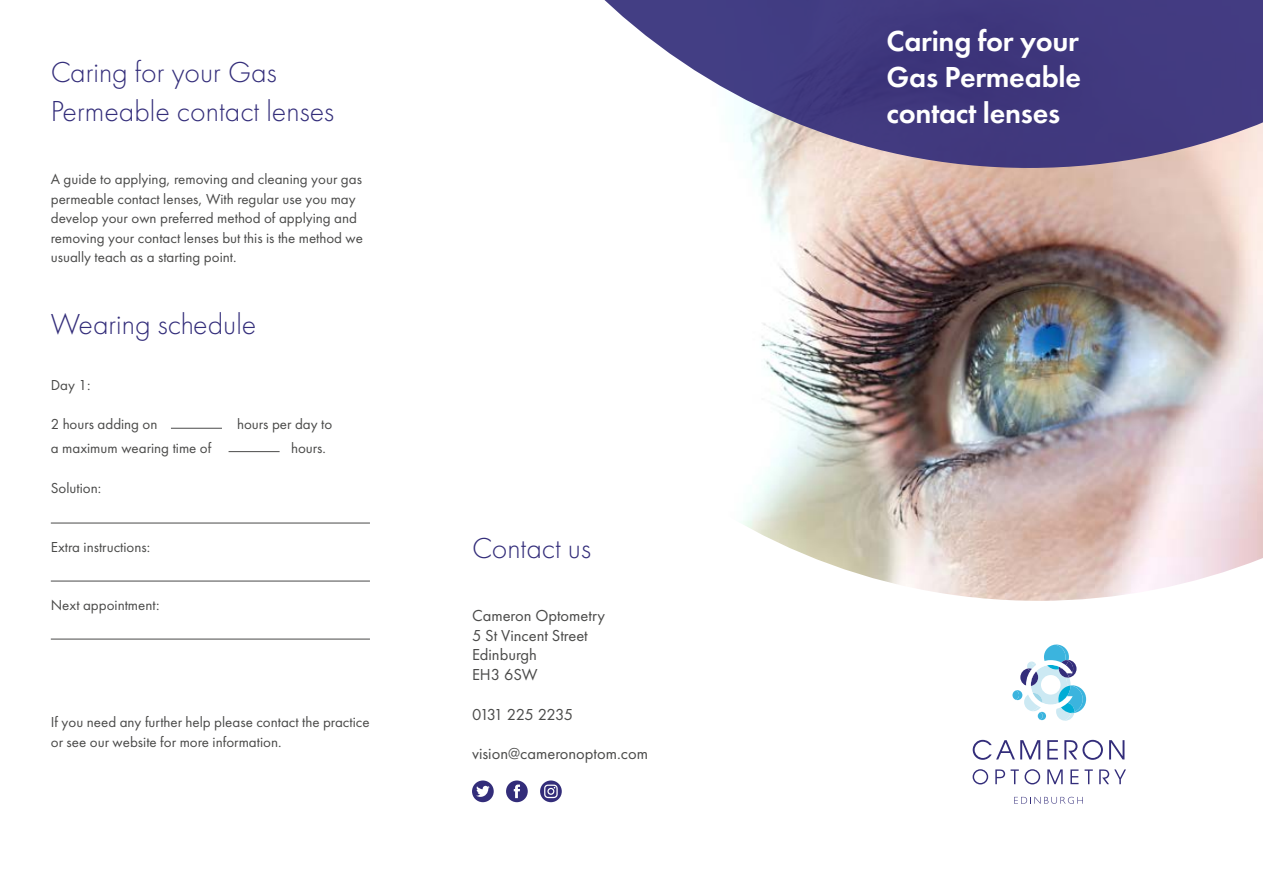
<style>
.page{position:relative;width:1263px;height:893px;background:#fff}
.page>*{position:absolute;margin:0;border:0;box-sizing:border-box;transform-origin:0 0}
.t1{font:300 30px/39px "Futura PT";color:#332d7a}
.t2{font:600 30px/36px "Futura PT";letter-spacing:-.01em;color:#fff;text-align:justify}
.t3{font:16.5px/19.8px "Futura PT";color:#4a4a49}
.t4{font:16.5px "Futura PT";letter-spacing:-.04em;color:#4a4a49}
.t5{font:15px/19.5px "Futura PT";color:#4a4a49}
</style>
<div class="page">
<img style="left:741px;top:168px;width:522px;height:433px">
<svg style="left:604px;top:0;width:659px;height:168px;background:#6b6498"></svg>
<hr style="left:51px;top:523px;width:319px;height:1px;background:#4a4a49">
<hr style="left:171px;top:428px;width:51px;height:1px;background:#4a4a49">
<hr style="left:229px;top:451px;width:51px;height:1px;background:#4a4a49">
<hr style="left:51px;top:581px;width:319px;height:1px;background:#4a4a49">
<hr style="left:51px;top:639px;width:319px;height:1px;background:#4a4a49">
<svg style="left:973px;top:740px;width:67px;height:20px"></svg>
<svg style="left:1047px;top:740px;width:11px;height:19px"></svg>
<svg style="left:1064px;top:740px;width:39px;height:20px"></svg>
<svg style="left:1109px;top:740px;width:15px;height:19px"></svg>
<svg style="left:972px;top:769px;width:16px;height:15px"></svg>
<svg style="left:995px;top:769px;width:45px;height:15px"></svg>
<svg style="left:1047px;top:769px;width:16px;height:15px"></svg>
<svg style="left:1070px;top:769px;width:8px;height:15px"></svg>
<svg style="left:1084px;top:769px;width:9px;height:15px"></svg>
<svg style="left:1099px;top:769px;width:27px;height:15px"></svg>
<svg style="left:1014px;top:797px;width:69px;height:7px"></svg>
<svg style="left:1012px;top:690px;width:7px;height:10px"></svg>
<svg style="left:1016px;top:644px;width:70px;height:77px"></svg>
<svg style="left:472px;top:780px;width:22px;height:22px"></svg>
<svg style="left:506px;top:780px;width:22px;height:22px"></svg>
<svg style="left:540px;top:780px;width:22px;height:22px"></svg>
<h1 class="t1" style="left:51px;top:53px;width:285px">Caring for your Gas<br>Permeable contact lenses</h1>
<p class="t5" style="left:51px;top:169px;width:314px">A guide to applying, removing and cleaning your gas permeable contact lenses, With regular use you may develop your own preferred method of applying and removing your contact lenses but this is the method we usually teach as a starting point.</p>
<h1 class="t1" style="left:51px;top:305px;width:207px">Wearing schedule</h1>
<p class="t5" style="left:51px;top:375px;width:41px">Day 1:</p>
<p class="t5" style="left:51px;top:414px;width:108px">2 hours adding on</p>
<p class="t5" style="left:237px;top:414px;width:97px">hours per day to</p>
<p class="t5" style="left:51px;top:438px;width:162px">a maximum wearing time of</p>
<p class="t5" style="left:291px;top:438px;width:36px">hours.</p>
<p class="t5" style="left:51px;top:478px;width:52px">Solution:</p>
<p class="t5" style="left:51px;top:537px;width:101px">Extra instructions:</p>
<p class="t5" style="left:51px;top:595px;width:110px">Next appointment:</p>
<p class="t5" style="left:51px;top:712px;width:320px">If you need any further help please contact the practice or see our website for more information.</p>
<h1 class="t1" style="left:472px;top:528px;width:121px">Contact us</h1>
<p class="t3" style="left:472px;top:605px;width:135px">Cameron Optometry<br>5 St Vincent Street<br>Edinburgh<br>EH3 6SW</p>
<p class="t4" style="left:472px;top:704px;width:103px">0131 225 2235</p>
<p class="t3" style="left:472px;top:744px;width:177px">vision@cameronoptom.com</p>
<h1 class="t2" style="left:887px;top:22px;width:196px">Caring for your Gas Permeable contact lenses</h1>
</div>
